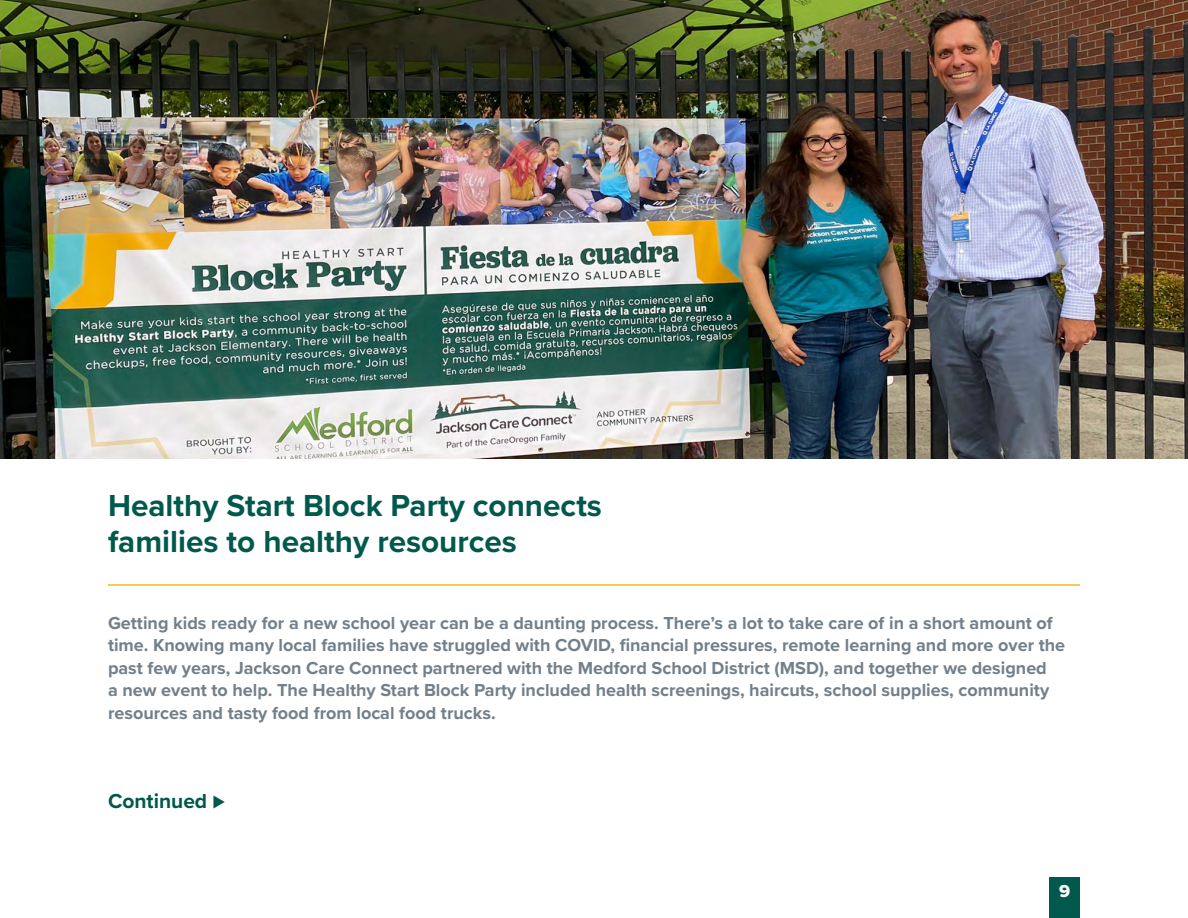
<style>
.page{position:relative;width:1188px;height:918px;background:#fff}
.page>*{position:absolute;margin:0;border:0;box-sizing:border-box;transform-origin:0 0}
.t1{font:700 31.5px/36px "Proxima Nova";color:#00594c}
.t2{font:700 21px "Proxima Nova";color:#00594c}
.t3{font:700 18px/22.5px "Proxima Nova";color:#72808a}
.t4{font:18px "Proxima Nova Extrabld";color:#fff}
</style>
<div class="page">
<div style="left:1050px;top:877px;width:30px;height:41px;background:#00594c"></div>
<hr style="left:108px;top:584px;width:972px;height:2px;background:#fdb71a">
<img style="left:0;top:0;width:1188px;height:459px">
<h1 class="t1" style="left:108px;top:487px;width:496px">Healthy Start Block Party connects families to healthy resources</h1>
<p class="t3" style="left:108px;top:611px;width:959px">Getting kids ready for a new school year can be a daunting process. There’s a lot to take care of in a short amount of time. Knowing many local families have struggled with COVID, financial pressures, remote learning and more over the past few years, Jackson Care Connect partnered with the Medford School District (MSD), and together we designed<br>a new event to help. The Healthy Start Block Party included health screenings, haircuts, school supplies, community resources and tasty food from local food trucks.</p>
<p class="t2" style="left:108px;top:786px;width:118px">Continued ⊲</p>
<p class="t4" style="left:1059px;top:877px;width:13px">9</p>
</div>
